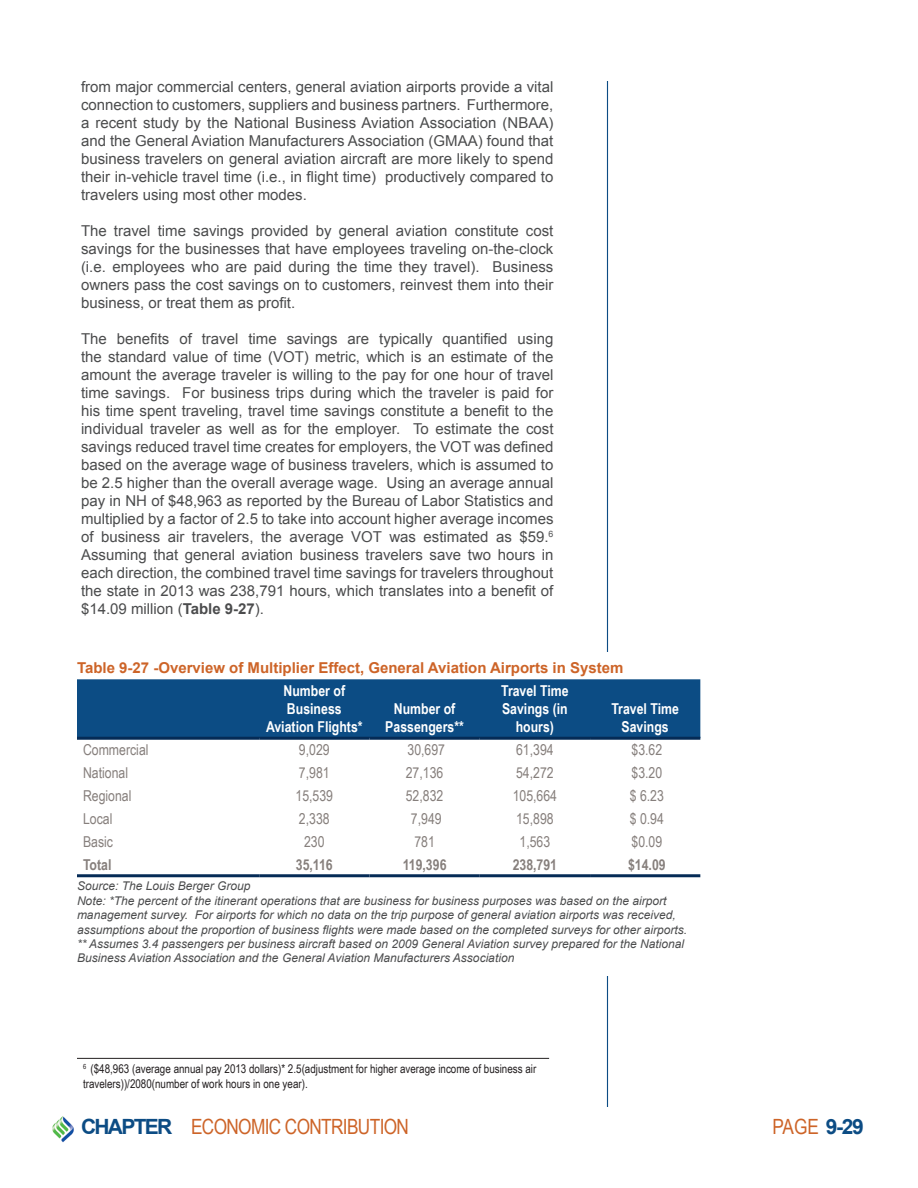
<style>
.page{position:relative;width:918px;height:1188px;background:#fff}
.page>*{position:absolute;margin:0;border:0;box-sizing:border-box;transform-origin:0 0}
.t1{font:21px "Arial Narrow";letter-spacing:-.03em;color:#cd6428}
.REGULAR_paragraph{font:15px/18px "Arial";color:#4b4c4d;text-align:justify}
.t2{font:15px "Arial Narrow";color:#867f7c}
.t3{font:700 15px/18px "Arial Narrow";color:#fff;text-align:center}
.t4{font:700 15px "Arial";color:#cd6428}
.t5{font:700 15px "Arial Narrow";color:#867f7c}
.t6{font:italic 12px/14.4px "Arial";color:#4b4c4d}
.t7{font:12px/14.4px "Arial Narrow";color:#231f20}
.s1{font-weight:700}
.s2{font-family:"Arial";font-weight:700;color:#0c4c84}
</style>
<div class="page">
<hr style="left:607px;top:81px;width:1px;height:1026px;background:#0c4c84">
<img style="left:52px;top:1116px;width:22px;height:27px">
<hr style="left:77px;top:1058px;width:472px;height:1px;background:#231f20">
<div style="left:77px;top:652px;width:623px;height:324px;background:#fff"></div>
<div style="left:77px;top:679px;width:623px;height:58px;background:#0c4c84"></div>
<hr style="left:77px;top:737px;width:182px;height:3px;background:#052b56">
<hr style="left:259px;top:737px;width:110px;height:3px;background:#052b56">
<hr style="left:369px;top:737px;width:111px;height:3px;background:#052b56">
<hr style="left:480px;top:737px;width:110px;height:3px;background:#052b56">
<hr style="left:590px;top:737px;width:110px;height:3px;background:#052b56">
<hr style="left:77px;top:874px;width:182px;height:3px;background:#052b56">
<hr style="left:259px;top:874px;width:110px;height:3px;background:#052b56">
<hr style="left:369px;top:874px;width:111px;height:3px;background:#052b56">
<hr style="left:480px;top:874px;width:110px;height:3px;background:#052b56">
<hr style="left:590px;top:874px;width:110px;height:3px;background:#052b56">
<p class="REGULAR_paragraph" style="left:81px;top:78px;width:474px">from major commercial centers, general aviation airports provide a vital connection to customers, suppliers and business partners. Furthermore, a recent study by the National Business Aviation Association (NBAA) and the General Aviation Manufacturers Association (GMAA) found that business travelers on general aviation aircraft are more likely to spend their in-vehicle travel time (i.e., in flight time) productively compared to travelers using most other modes.</p>
<p class="REGULAR_paragraph" style="left:81px;top:222px;width:474px">The travel time savings provided by general aviation constitute cost savings for the businesses that have employees traveling on-the-clock (i.e. employees who are paid during the time they travel). Business owners pass the cost savings on to customers, reinvest them into their business, or treat them as profit.</p>
<p class="REGULAR_paragraph" style="left:81px;top:330px;width:474px">The benefits of travel time savings are typically quantified using the standard value of time (VOT) metric, which is an estimate of the amount the average traveler is willing to the pay for one hour of travel time savings. For business trips during which the traveler is paid for his time spent traveling, travel time savings constitute a benefit to the individual traveler as well as for the employer. To estimate the cost savings reduced travel time creates for employers, the VOT was defined based on the average wage of business travelers, which is assumed to be 2.5 higher than the overall average wage. Using an average annual pay in NH of $48,963 as reported by the Bureau of Labor Statistics and multiplied by a factor of 2.5 to take into account higher average incomes of business air travelers, the average VOT was estimated as $59.<sup>6<br></sup>Assuming that general aviation business travelers save two hours in each direction, the combined travel time savings for travelers throughout the state in 2013 was 238,791 hours, which translates into a benefit of $14.09 million (<span class="s1">Table 9-27</span>).</p>
<p class="t4" style="left:77px;top:658px;width:548px">Table 9-27 -Overview of Multiplier Effect, General Aviation Airports in System</p>
<p class="t3" style="left:266px;top:681px;width:98px">Number of<br>Business<br>Aviation Flights*</p>
<p class="t3" style="left:501px;top:681px;width:69px">Travel Time<br>Savings (in hours)</p>
<p class="t3" style="left:385px;top:699px;width:80px">Number of<br>Passengers**</p>
<p class="t3" style="left:611px;top:699px;width:69px">Travel Time<br>Savings</p>
<p class="t2" style="left:83px;top:739px;width:67px">Commercial</p>
<p class="t2" style="left:299px;top:739px;width:32px">9,029</p>
<p class="t2" style="left:408px;top:739px;width:39px">30,697</p>
<p class="t2" style="left:516px;top:739px;width:39px">61,394</p>
<p class="t2" style="left:632px;top:739px;width:32px">$3.62</p>
<p class="t2" style="left:83px;top:762px;width:47px">National</p>
<p class="t2" style="left:299px;top:762px;width:32px">7,981</p>
<p class="t2" style="left:406px;top:762px;width:39px">27,136</p>
<p class="t2" style="left:516px;top:762px;width:39px">54,272</p>
<p class="t2" style="left:632px;top:762px;width:32px">$3.20</p>
<p class="t2" style="left:83px;top:785px;width:50px">Regional</p>
<p class="t2" style="left:296px;top:785px;width:39px">15,539</p>
<p class="t2" style="left:406px;top:785px;width:39px">52,832</p>
<p class="t2" style="left:513px;top:785px;width:46px">105,664</p>
<p class="t2" style="left:630px;top:785px;width:36px">$ 6.23</p>
<p class="t2" style="left:83px;top:808px;width:31px">Local</p>
<p class="t2" style="left:299px;top:808px;width:32px">2,338</p>
<p class="t2" style="left:411px;top:808px;width:32px">7,949</p>
<p class="t2" style="left:516px;top:808px;width:39px">15,898</p>
<p class="t2" style="left:630px;top:808px;width:36px">$ 0.94</p>
<p class="t2" style="left:83px;top:831px;width:32px">Basic</p>
<p class="t2" style="left:304px;top:831px;width:22px">230</p>
<p class="t2" style="left:414px;top:831px;width:22px">781</p>
<p class="t2" style="left:520px;top:831px;width:32px">1,563</p>
<p class="t2" style="left:632px;top:831px;width:32px">$0.09</p>
<p class="t5" style="left:83px;top:853px;width:30px">Total</p>
<p class="t5" style="left:296px;top:853px;width:38px">35,116</p>
<p class="t5" style="left:403px;top:853px;width:45px">119,396</p>
<p class="t5" style="left:513px;top:853px;width:46px">238,791</p>
<p class="t5" style="left:628px;top:853px;width:39px">$14.09</p>
<p class="t6" style="left:77px;top:879px;width:175px">Source: The Louis Berger Group</p>
<p class="t6" style="left:77px;top:894px;width:612px">Note: *The percent of the itinerant operations that are business for business purposes was based on the airport management survey. For airports for which no data on the trip purpose of general aviation airports was received, assumptions about the proportion of business flights were made based on the completed surveys for other airports. ** Assumes 3.4 passengers per business aircraft based on 2009 General Aviation survey prepared for the National Business Aviation Association and the General Aviation Manufacturers Association</p>
<p class="t7" style="left:83px;top:1061px;width:455px"><sup>6</sup> ($48,963 (average annual pay 2013 dollars)* 2.5(adjustment for higher average income of business air travelers))/2080(number of work hours in one year).</p>
<h1 class="t1" style="left:81px;top:1111px;width:330px"><span class="s2">CHAPTER</span> ECONOMIC CONTRIBUTION</h1>
<p class="t1" style="left:772px;top:1111px;width:93px">PAGE <span class="s2">9-29</span></p>
</div>
